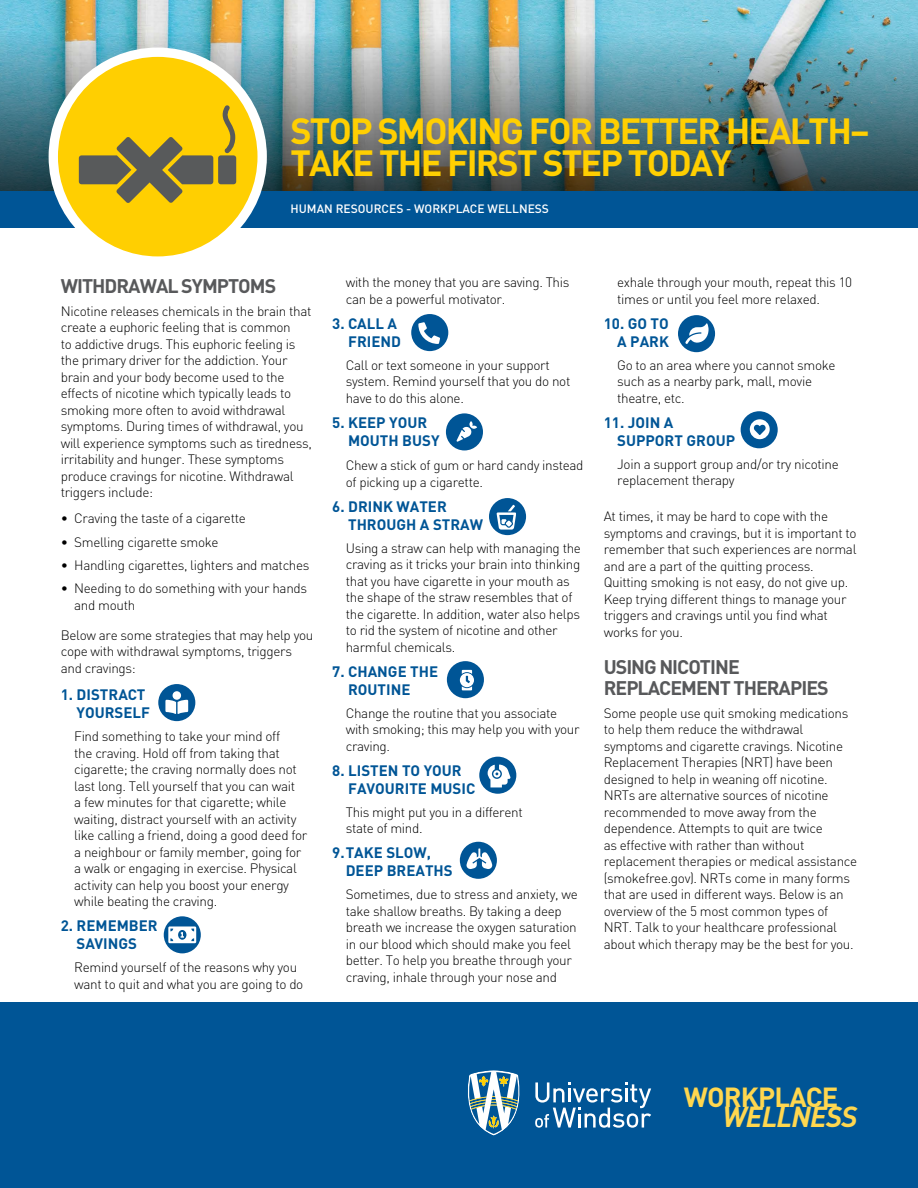
<style>
.page{position:relative;width:918px;height:1188px;background:#fff}
.page>*{position:absolute;margin:0;border:0;box-sizing:border-box;transform-origin:0 0}
.t1{font:700 36px/31.5px "DIN";letter-spacing:-.05em;color:#ffcf01}
.t2{font:italic 700 28.65px "DINOT";letter-spacing:-.03em;color:#ffd74f}
.t3{font:700 27.3px "DIN";letter-spacing:-.03em;color:#ffd74f}
.t4{font:700 19.5px/21px "DIN";letter-spacing:-.05em;color:#58595b}
.t5{font:700 15px/18px "DIN";color:#005596}
.t6{font:300 13.5px/16.5px "DIN";letter-spacing:-.025em;color:#000}
.t7{font:500 12px "DIN";color:#fff}
</style>
<div class="page">
<img style="left:0;top:0;width:918px;height:192px">
<div style="left:0;top:192px;width:918px;height:36px;background:#005596"></div>
<div style="left:53px;top:52px;width:209px;height:209px;background:#ffcf01;border-radius:50%"></div>
<div style="left:218px;top:155px;width:18px;height:29px;background:#585a5b;border-radius:3px"></div>
<svg style="left:222px;top:105px;width:13px;height:48px"></svg>
<svg style="left:79px;top:137px;width:134px;height:66px"></svg>
<div style="left:49px;top:48px;width:218px;height:218px;border:9px solid #fff;border-radius:50%"></div>
<div style="left:0;top:1002px;width:918px;height:186px;background:#005596"></div>
<svg style="left:467px;top:1070px;width:53px;height:66px"></svg>
<svg style="left:535px;top:1082px;width:116px;height:46px"></svg>
<svg style="left:478px;top:755px;width:40px;height:40px"></svg>
<div style="left:476px;top:754px;width:43px;height:43px;border:3px solid #fff;border-radius:50%"></div>
<svg style="left:488px;top:765px;width:22px;height:22px"></svg>
<svg style="left:458px;top:840px;width:40px;height:40px"></svg>
<svg style="left:467px;top:848px;width:25px;height:22px"></svg>
<div style="left:457px;top:839px;width:43px;height:43px;border:3px solid #fff;border-radius:50%"></div>
<svg style="left:445px;top:660px;width:40px;height:40px"></svg>
<svg style="left:460px;top:670px;width:14px;height:20px"></svg>
<div style="left:444px;top:658px;width:43px;height:43px;border:3px solid #fff;border-radius:50%"></div>
<svg style="left:487px;top:497px;width:41px;height:40px"></svg>
<svg style="left:497px;top:505px;width:19px;height:25px"></svg>
<div style="left:486px;top:495px;width:43px;height:43px;border:3px solid #fff;border-radius:50%"></div>
<svg style="left:444px;top:412px;width:41px;height:40px"></svg>
<svg style="left:457px;top:421px;width:20px;height:21px"></svg>
<div style="left:443px;top:410px;width:43px;height:43px;border:3px solid #fff;border-radius:50%"></div>
<svg style="left:676px;top:314px;width:41px;height:40px"></svg>
<svg style="left:685px;top:323px;width:24px;height:21px"></svg>
<div style="left:675px;top:312px;width:43px;height:43px;border:3px solid #fff;border-radius:50%"></div>
<svg style="left:739px;top:410px;width:40px;height:40px"></svg>
<svg style="left:750px;top:419px;width:20px;height:20px"></svg>
<div style="left:738px;top:408px;width:43px;height:43px;border:3px solid #fff;border-radius:50%"></div>
<svg style="left:410px;top:313px;width:40px;height:40px"></svg>
<div style="left:408px;top:311px;width:43px;height:43px;border:3px solid #fff;border-radius:50%"></div>
<svg style="left:418px;top:322px;width:22px;height:22px"></svg>
<svg style="left:157px;top:683px;width:40px;height:40px"></svg>
<div style="left:155px;top:681px;width:43px;height:43px;border:3px solid #fff;border-radius:50%"></div>
<svg style="left:165px;top:691px;width:23px;height:23px"></svg>
<svg style="left:162px;top:915px;width:40px;height:40px"></svg>
<div style="left:161px;top:913px;width:43px;height:43px;border:3px solid #fff;border-radius:50%"></div>
<svg style="left:168px;top:926px;width:28px;height:17px"></svg>
<h1 class="t1" style="left:291px;top:114px;width:581px">STOP SMOKING FOR BETTER HEALTH–<br>TAKE THE FIRST STEP TODAY</h1>
<p class="t7" style="left:291px;top:201px;width:260px">HUMAN RESOURCES - WORKPLACE WELLNESS</p>
<h3 class="t4" style="left:61px;top:274px;width:217px">WITHDRAWAL SYMPTOMS</h3>
<p class="t6" style="left:61px;top:303px;width:253px">Nicotine releases chemicals in the brain that create a euphoric feeling that is common<br>to addictive drugs. This euphoric feeling is the primary driver for the addiction. Your brain and your body become used to the effects of nicotine which typically leads to smoking more often to avoid withdrawal symptoms. During times of withdrawal, you will experience symptoms such as tiredness, irritability and hunger. These symptoms produce cravings for nicotine. Withdrawal triggers include:</p>
<p class="t6" style="left:61px;top:510px;width:187px">• Craving the taste of a cigarette</p>
<p class="t6" style="left:61px;top:533px;width:159px">• Smelling cigarette smoke</p>
<p class="t6" style="left:61px;top:557px;width:250px">• Handling cigarettes, lighters and matches</p>
<p class="t6" style="left:74px;top:580px;width:234px;text-indent:-14px">• Needing to do something with your hands and mouth</p>
<p class="t6" style="left:61px;top:626px;width:254px">Below are some strategies that may help you cope with withdrawal symptoms, triggers and cravings:</p>
<p class="t5" style="left:77px;top:685px;width:75px;text-indent:-16px">1. DISTRACT<br>YOURSELF</p>
<p class="t6" style="left:74px;top:728px;width:235px">Find something to take your mind off<br>the craving. Hold off from taking that cigarette; the craving normally does not last long. Tell yourself that you can wait<br>a few minutes for that cigarette; while waiting, distract yourself with an activity like calling a friend, doing a good deed for a neighbour or family member, going for a walk or engaging in exercise. Physical activity can help you boost your energy while beating the craving.</p>
<p class="t5" style="left:61px;top:916px;width:98px;text-align:center">2. REMEMBER<br>SAVINGS</p>
<p class="t6" style="left:74px;top:959px;width:231px">Remind yourself of the reasons why you want to quit and what you are going to do</p>
<p class="t6" style="left:346px;top:274px;width:225px">with the money that you are saving. This can be a powerful motivator.</p>
<p class="t5" style="left:332px;top:314px;width:70px;text-align:right">3. CALL A<br>FRIEND</p>
<p class="t6" style="left:346px;top:357px;width:226px">Call or text someone in your support system. Remind yourself that you do not have to do this alone.</p>
<p class="t5" style="left:348px;top:413px;width:93px;text-indent:-16px">5. KEEP YOUR<br>MOUTH BUSY</p>
<p class="t6" style="left:346px;top:457px;width:239px">Chew a stick of gum or hard candy instead of picking up a cigarette.</p>
<p class="t5" style="left:348px;top:497px;width:136px;text-indent:-16px">6. DRINK WATER<br>THROUGH A STRAW</p>
<p class="t6" style="left:346px;top:540px;width:237px">Using a straw can help with managing the craving as it tricks your brain into thinking that you have cigarette in your mouth as the shape of the straw resembles that of the cigarette. In addition, water also helps to rid the system of nicotine and other harmful chemicals.</p>
<p class="t5" style="left:348px;top:662px;width:92px;text-indent:-16px">7. CHANGE THE<br>ROUTINE</p>
<p class="t6" style="left:346px;top:705px;width:235px">Change the routine that you associate with smoking; this may help you with your craving.</p>
<p class="t5" style="left:348px;top:761px;width:129px;text-indent:-16px">8. LISTEN TO YOUR<br>FAVOURITE MUSIC</p>
<p class="t6" style="left:346px;top:804px;width:179px">This might put you in a different state of mind.</p>
<p class="t5" style="left:346px;top:843px;width:108px;text-indent:-14px">9.TAKE SLOW,<br>DEEP BREATHS</p>
<p class="t6" style="left:346px;top:886px;width:234px">Sometimes, due to stress and anxiety, we take shallow breaths. By taking a deep breath we increase the oxygen saturation in our blood which should make you feel better. To help you breathe through your craving, inhale through your nose and</p>
<p class="t6" style="left:617px;top:274px;width:236px">exhale through your mouth, repeat this 10 times or until you feel more relaxed.</p>
<p class="t5" style="left:604px;top:314px;width:67px;text-align:right">10. GO TO<br>A PARK</p>
<p class="t6" style="left:617px;top:357px;width:220px">Go to an area where you cannot smoke such as a nearby park, mall, movie theatre, etc.</p>
<p class="t5" style="left:617px;top:413px;width:119px;text-indent:-14px">11. JOIN A<br>SUPPORT GROUP</p>
<p class="t6" style="left:617px;top:456px;width:223px">Join a support group and/or try nicotine replacement therapy</p>
<p class="t6" style="left:604px;top:508px;width:254px">At times, it may be hard to cope with the symptoms and cravings, but it is important to remember that such experiences are normal and are a part of the quitting process.<br>Quitting smoking is not easy, do not give up.<br>Keep trying different things to manage your triggers and cravings until you find what works for you.</p>
<h3 class="t4" style="left:604px;top:655px;width:226px">USING NICOTINE<br>REPLACEMENT THERAPIES</h3>
<p class="t6" style="left:604px;top:705px;width:255px">Some people use quit smoking medications to help them reduce the withdrawal symptoms and cigarette cravings. Nicotine Replacement Therapies (NRT) have been designed to help in weaning off nicotine.<br>NRTs are alternative sources of nicotine recommended to move away from the dependence. Attempts to quit are twice<br>as effective with rather than without replacement therapies or medical assistance (smokefree.gov). NRTs come in many forms that are used in different ways. Below is an overview of the 5 most common types of NRT. Talk to your healthcare professional about which therapy may be the best for you.</p>
<h3 class="t3" style="left:684px;top:1079px;width:156px">WORKPLACE</h3>
<h2 class="t2" style="left:723px;top:1098px;width:136px">WELLNESS</h2>
</div>
